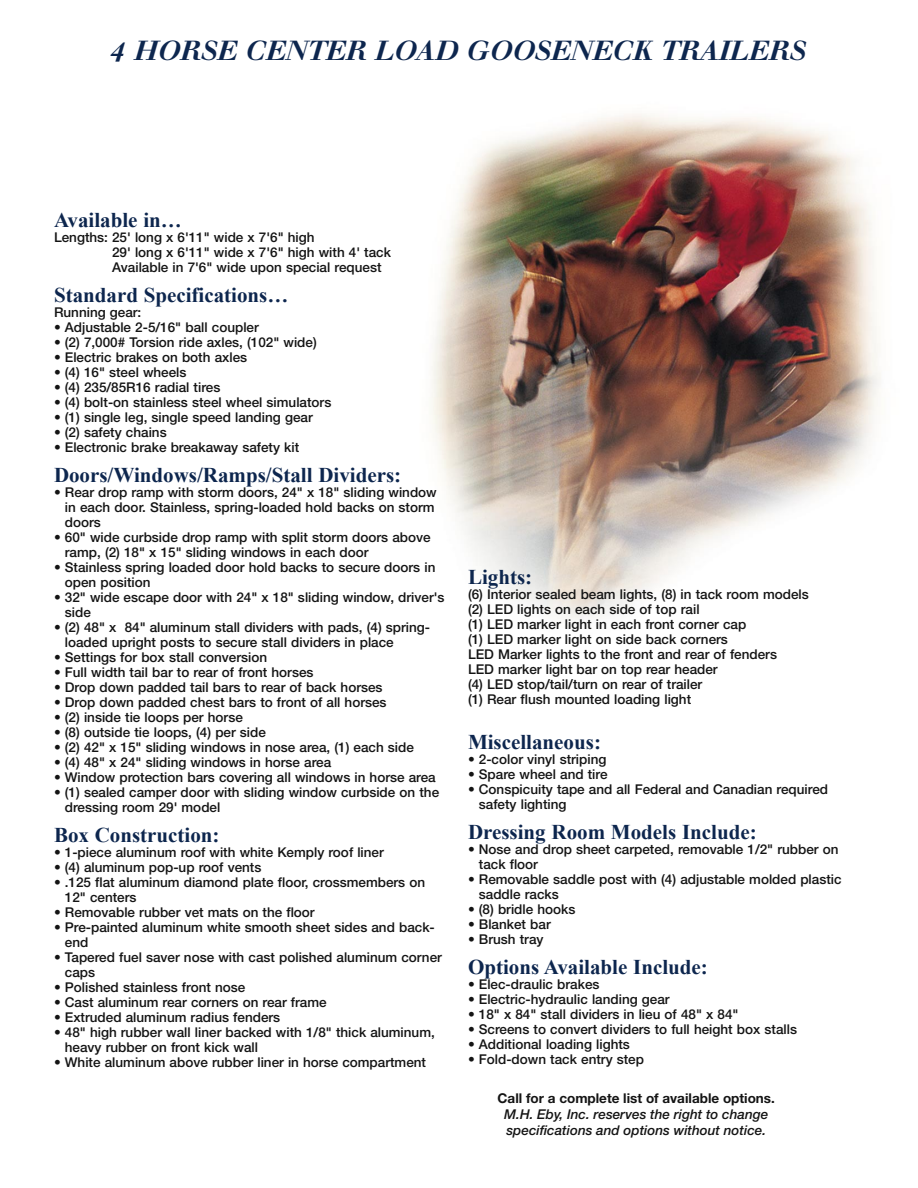
<style>
.page{position:relative;width:918px;height:1188px;background:#fff}
.page>*{position:absolute;margin:0;border:0;box-sizing:border-box;transform-origin:0 0}
.t1{font:27px "Walbaum Bold Italic Os F";color:#0d264e}
.t2{font:700 21px "Times New Roman";color:#0d264e}
.t3{font:500 13.5px/15px "Helvetica Neue";color:#141414}
.t4{font:italic 500 13.5px/16.2px "Helvetica Neue";color:#141414;text-align:center}
.s1{font-weight:700;font-style:normal}
</style>
<div class="page">
<img style="left:431px;top:114px;width:450px;height:506px">
<p class="t1" style="left:112px;top:34px;width:696px">4 HORSE CENTER LOAD GOOSENECK TRAILERS</p>
<p class="t2" style="left:54px;top:208px;width:129px">Available in…</p>
<p class="t3" style="left:112px;top:230px;width:280px;text-indent:-58px">Lengths: 25' long x 6'11" wide x 7'6" high<br>29' long x 6'11" wide x 7'6" high with 4' tack<br>Available in 7'6" wide upon special request</p>
<p class="t2" style="left:54px;top:283px;width:236px">Standard Specifications…</p>
<p class="t3" style="left:54px;top:305px;width:89px">Running gear:</p>
<p class="t3" style="left:54px;top:320px;width:206px">• Adjustable 2-5/16" ball coupler</p>
<p class="t3" style="left:54px;top:335px;width:264px">• (2) 7,000# Torsion ride axles, (102" wide)</p>
<p class="t3" style="left:54px;top:350px;width:195px">• Electric brakes on both axles</p>
<p class="t3" style="left:54px;top:365px;width:134px">• (4) 16" steel wheels</p>
<p class="t3" style="left:54px;top:380px;width:168px">• (4) 235/85R16 radial tires</p>
<p class="t3" style="left:54px;top:395px;width:279px">• (4) bolt-on stainless steel wheel simulators</p>
<p class="t3" style="left:54px;top:410px;width:260px">• (1) single leg, single speed landing gear</p>
<p class="t3" style="left:54px;top:425px;width:114px">• (2) safety chains</p>
<p class="t3" style="left:54px;top:440px;width:247px">• Electronic brake breakaway safety kit</p>
<p class="t2" style="left:54px;top:463px;width:349px">Doors/Windows/Ramps/Stall Dividers:</p>
<p class="t3" style="left:65px;top:485px;width:373px;text-indent:-11px">• Rear drop ramp with storm doors, 24" x 18" sliding window in each door. Stainless, spring-loaded hold backs on storm doors</p>
<p class="t3" style="left:65px;top:530px;width:367px;text-indent:-11px">• 60" wide curbside drop ramp with split storm doors above ramp, (2) 18" x 15" sliding windows in each door</p>
<p class="t3" style="left:65px;top:560px;width:372px;text-indent:-11px">• Stainless spring loaded door hold backs to secure doors in open position</p>
<p class="t3" style="left:65px;top:590px;width:381px;text-indent:-11px">• 32" wide escape door with 24" x 18" sliding window, driver's side</p>
<p class="t3" style="left:65px;top:620px;width:367px;text-indent:-11px">• (2) 48" x 84" aluminum stall dividers with pads, (4) spring&shy;loaded upright posts to secure stall dividers in place</p>
<p class="t3" style="left:54px;top:650px;width:215px">• Settings for box stall conversion</p>
<p class="t3" style="left:54px;top:665px;width:261px">• Full width tail bar to rear of front horses</p>
<p class="t3" style="left:54px;top:680px;width:330px">• Drop down padded tail bars to rear of back horses</p>
<p class="t3" style="left:54px;top:695px;width:334px">• Drop down padded chest bars to front of all horses</p>
<p class="t3" style="left:54px;top:710px;width:190px">• (2) inside tie loops per horse</p>
<p class="t3" style="left:54px;top:725px;width:214px">• (8) outside tie loops, (4) per side</p>
<p class="t3" style="left:54px;top:740px;width:361px">• (2) 42" x 15" sliding windows in nose area, (1) each side</p>
<p class="t3" style="left:54px;top:755px;width:279px">• (4) 48" x 24" sliding windows in horse area</p>
<p class="t3" style="left:54px;top:770px;width:383px">• Window protection bars covering all windows in horse area</p>
<p class="t3" style="left:65px;top:785px;width:376px;text-indent:-11px">• (1) sealed camper door with sliding window curbside on the dressing room 29' model</p>
<p class="t2" style="left:54px;top:823px;width:167px">Box Construction:</p>
<p class="t3" style="left:54px;top:845px;width:331px">• 1-piece aluminum roof with white Kemply roof liner</p>
<p class="t3" style="left:54px;top:860px;width:209px">• (4) aluminum pop-up roof vents</p>
<p class="t3" style="left:65px;top:875px;width:362px;text-indent:-11px">• .125 flat aluminum diamond plate floor, crossmembers on<br>12" centers</p>
<p class="t3" style="left:54px;top:905px;width:262px">• Removable rubber vet mats on the floor</p>
<p class="t3" style="left:65px;top:920px;width:372px;text-indent:-11px">• Pre-painted aluminum white smooth sheet sides and back&shy;end</p>
<p class="t3" style="left:65px;top:950px;width:379px;text-indent:-11px">• Tapered fuel saver nose with cast polished aluminum corner caps</p>
<p class="t3" style="left:54px;top:980px;width:193px">• Polished stainless front nose</p>
<p class="t3" style="left:54px;top:995px;width:274px">• Cast aluminum rear corners on rear frame</p>
<p class="t3" style="left:54px;top:1010px;width:228px">• Extruded aluminum radius fenders</p>
<p class="t3" style="left:65px;top:1025px;width:372px;text-indent:-11px">• 48" high rubber wall liner backed with 1/8" thick aluminum, heavy rubber on front kick wall</p>
<p class="t3" style="left:54px;top:1055px;width:374px">• White aluminum above rubber liner in horse compartment</p>
<p class="t2" style="left:468px;top:564px;width:66px">Lights:</p>
<p class="t3" style="left:468px;top:586px;width:342px">(6) Interior sealed beam lights, (8) in tack room models</p>
<p class="t3" style="left:468px;top:601px;width:233px">(2) LED lights on each side of top rail</p>
<p class="t3" style="left:468px;top:616px;width:280px">(1) LED marker light in each front corner cap</p>
<p class="t3" style="left:468px;top:631px;width:261px">(1) LED marker light on side back corners</p>
<p class="t3" style="left:468px;top:646px;width:311px">LED Marker lights to the front and rear of fenders</p>
<p class="t3" style="left:468px;top:661px;width:251px">LED marker light bar on top rear header</p>
<p class="t3" style="left:468px;top:676px;width:236px">(4) LED stop/tail/turn on rear of trailer</p>
<p class="t3" style="left:468px;top:691px;width:225px">(1) Rear flush mounted loading light</p>
<p class="t2" style="left:468px;top:729px;width:134px">Miscellaneous:</p>
<p class="t3" style="left:468px;top:751px;width:140px">• 2-color vinyl striping</p>
<p class="t3" style="left:468px;top:766px;width:141px">• Spare wheel and tire</p>
<p class="t3" style="left:479px;top:781px;width:351px;text-indent:-11px">• Conspicuity tape and all Federal and Canadian required safety lighting</p>
<p class="t2" style="left:468px;top:819px;width:290px">Dressing Room Models Include:</p>
<p class="t3" style="left:479px;top:841px;width:361px;text-indent:-11px">• Nose and drop sheet carpeted, removable 1/2" rubber on tack floor</p>
<p class="t3" style="left:479px;top:871px;width:364px;text-indent:-11px">• Removable saddle post with (4) adjustable molded plastic saddle racks</p>
<p class="t3" style="left:468px;top:901px;width:109px">• (8) bridle hooks</p>
<p class="t3" style="left:468px;top:916px;width:84px">• Blanket bar</p>
<p class="t3" style="left:468px;top:931px;width:77px">• Brush tray</p>
<p class="t2" style="left:468px;top:954px;width:241px">Options Available Include:</p>
<p class="t3" style="left:468px;top:976px;width:133px">• Elec-draulic brakes</p>
<p class="t3" style="left:468px;top:991px;width:203px">• Electric-hydraulic landing gear</p>
<p class="t3" style="left:468px;top:1006px;width:272px">• 18" x 84" stall dividers in lieu of 48" x 84"</p>
<p class="t3" style="left:468px;top:1021px;width:331px">• Screens to convert dividers to full height box stalls</p>
<p class="t3" style="left:468px;top:1036px;width:163px">• Additional loading lights</p>
<p class="t3" style="left:468px;top:1051px;width:178px">• Fold-down tack entry step</p>
<p class="t4" style="left:498px;top:1090px;width:279px"><span class="s1">Call for a complete list of available options.<br></span>M.H. Eby, Inc. reserves the right to change specifications and options without notice.</p>
</div>
